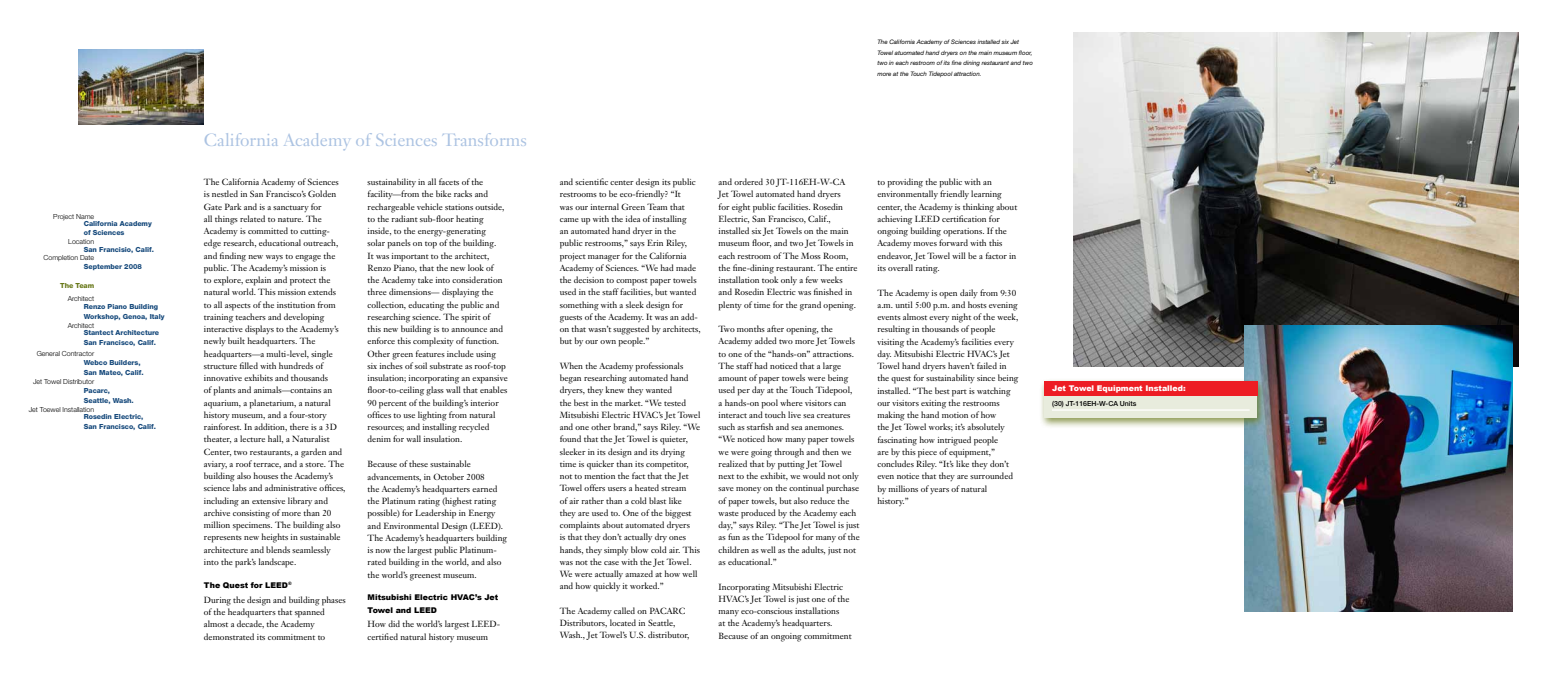
<style>
.page{position:relative;width:1544px;height:693px;background:#fff}
.page>*{position:absolute;margin:0;border:0;box-sizing:border-box;transform-origin:0 0}
.t1{font:17.5px "Janson Text";color:#acc3e2}
.t2{font:8.75px/12.2px "Janson Text";color:#000}
.t3{font:900 7.88px/12.2px "Arial";color:#000}
.t4{font:900 7.88px "Arial";color:#fff}
.t5{font:800 7px/9.6px "Helvetica Neue";letter-spacing:-.005em;color:#174a7c}
.t6{font:300 7px "Helvetica Neue";color:#000}
.t7{font:500 7px "Helvetica Neue";letter-spacing:-.005em;color:#000}
.t8{font:800 7px "Helvetica Neue";color:#677718}
.t9{font:italic 6.12px/10.5px "Helvetica Neue";color:#000}
</style>
<div class="page">
<img style="left:78px;top:50px;width:125px;height:74px">
<img style="left:1073px;top:33px;width:445px;height:334px">
<img style="left:1244px;top:326px;width:268px;height:285px">
<div style="left:1039px;top:377px;width:226px;height:51px;background:#677718;opacity:.75"></div>
<div style="left:1044px;top:381px;width:212px;height:37px;background:#e8ecdd"></div>
<div style="left:1044px;top:381px;width:213px;height:15px;background:#ed1d24"></div>
<hr style="left:1052px;top:409px;width:197px;height:2px;background:#fff">
<p class="t6" style="left:53px;top:212px;width:42px">Project Name</p>
<p class="t6" style="left:68px;top:237px;width:27px">Location</p>
<p class="t6" style="left:44px;top:253px;width:52px">Completion Date</p>
<p class="t8" style="left:60px;top:281px;width:36px">The Team</p>
<p class="t6" style="left:68px;top:295px;width:28px">Architect</p>
<p class="t6" style="left:68px;top:321px;width:28px">Architect</p>
<p class="t6" style="left:37px;top:349px;width:59px">General Contractor</p>
<p class="t6" style="left:33px;top:377px;width:63px">Jet Towel Distributor</p>
<p class="t6" style="left:29px;top:405px;width:67px">Jet Toewel Installation</p>
<p class="t5" style="left:84px;top:219px;width:70px">California Academy of Sciences</p>
<p class="t5" style="left:84px;top:245px;width:72px">San Francisio, Calif.</p>
<p class="t5" style="left:84px;top:261px;width:60px">September 2008</p>
<p class="t5" style="left:84px;top:302px;width:82px">Renzo Piano Building<br>Workshop, Genoa, Italy</p>
<p class="t5" style="left:84px;top:328px;width:77px">Stantect Architecture<br>San Francisco, Calif.</p>
<p class="t5" style="left:84px;top:358px;width:61px">Webco Builders,<br>San Mateo, Calif.</p>
<p class="t5" style="left:84px;top:386px;width:52px">Pacarc,<br>Seattle, Wash.</p>
<p class="t5" style="left:84px;top:412px;width:74px">Rosedin Electric,<br>San Francisco, Calif.</p>
<h1 class="t1" style="left:204px;top:129px;width:324px">California Academy of Sciences Transforms</h1>
<p class="t2" style="left:204px;top:176px;width:143px">The California Academy of Sciences is nestled in San Francisco’s Golden Gate Park and is a sanctuary for<br>all things related to nature. The Academy is committed to cutting&shy;edge research, educational outreach, and finding new ways to engage the public. The Academy’s mission is<br>to explore, explain and protect the natural world. This mission extends to all aspects of the institution from training teachers and developing interactive displays to the Academy’s newly built headquarters. The headquarters—a multi-level, single structure filled with hundreds of innovative exhibits and thousands<br>of plants and animals—contains an aquarium, a planetarium, a natural history museum, and a four-story rainforest. In addition, there is a 3D theater, a lecture hall, a Naturalist Center, two restaurants, a garden and aviary, a roof terrace, and a store. The building also houses the Academy’s science labs and administrative offices, including an extensive library and archive consisting of more than 20 million specimens. The building also represents new heights in sustainable architecture and blends seamlessly into the park’s landscape.</p>
<p class="t3" style="left:204px;top:579px;width:89px">The Quest for LEED<sup>®</sup></p>
<p class="t2" style="left:204px;top:594px;width:143px">During the design and building phases of the headquarters that spanned almost a decade, the Academy demonstrated its commitment to</p>
<p class="t2" style="left:368px;top:176px;width:142px">sustainability in all facets of the facility—from the bike racks and rechargeable vehicle stations outside, to the radiant sub-floor heating inside, to the energy-generating<br>solar panels on top of the building.<br>It was important to the architect, Renzo Piano, that the new look of<br>the Academy take into consideration three dimensions— displaying the collection, educating the public and researching science. The spirit of<br>this new building is to announce and enforce this complexity of function.<br>Other green features include using<br>six inches of soil substrate as roof-top insulation; incorporating an expansive floor-to-ceiling glass wall that enables 90 percent of the building’s interior offices to use lighting from natural resources; and installing recycled denim for wall insulation.</p>
<p class="t2" style="left:368px;top:458px;width:141px">Because of these sustainable advancements, in October 2008<br>the Academy’s headquarters earned the Platinum rating (highest rating possible) for Leadership in Energy and Environmental Design (LEED).<br>The Academy’s headquarters building is now the largest public Platinum&shy;rated building in the world, and also the world’s greenest museum.</p>
<p class="t3" style="left:368px;top:591px;width:132px">Mitsubishi Electric HVAC’s Jet<br>Towel and LEED</p>
<p class="t2" style="left:368px;top:618px;width:134px">How did the world’s largest LEED&shy;certified natural history museum</p>
<p class="t9" style="left:877px;top:37px;width:157px">The California Academy of Sciences installed six Jet Towel atuomated hand dryers on the main museum floor, two in each restroom of its fine dining restaurant and two more at the Touch Tidepool attraction.</p>
<p class="t2" style="left:560px;top:176px;width:142px">and scientific center design its public restrooms to be eco-friendly? “It<br>was our internal Green Team that came up with the idea of installing<br>an automated hand dryer in the public restrooms,” says Erin Riley, project manager for the California Academy of Sciences. “We had made the decision to compost paper towels used in the staff facilities, but wanted something with a sleek design for guests of the Academy. It was an add&shy;on that wasn’t suggested by architects, but by our own people.”</p>
<p class="t2" style="left:560px;top:360px;width:142px">When the Academy professionals began researching automated hand dryers, they knew they wanted<br>the best in the market. “We tested Mitsubishi Electric HVAC’s Jet Towel and one other brand,” says Riley. “We found that the Jet Towel is quieter, sleeker in its design and its drying time is quicker than its competitor, not to mention the fact that the Jet Towel offers users a heated stream<br>of air rather than a cold blast like<br>they are used to. One of the biggest complaints about automated dryers<br>is that they don’t actually dry ones hands, they simply blow cold air. This was not the case with the Jet Towel.<br>We were actually amazed at how well and how quickly it worked.”</p>
<p class="t2" style="left:560px;top:605px;width:131px">The Academy called on PACARC<br>Distributors, located in Seattle,<br>Wash., Jet Towel’s U.S. distributor,</p>
<p class="t2" style="left:718px;top:176px;width:141px">and ordered 30 JT-116EH-W-CA<br>Jet Towel automated hand dryers<br>for eight public facilities. Rosedin Electric, San Francisco, Calif., installed six Jet Towels on the main museum floor, and two Jet Towels in each restroom of The Moss Room, the fine-dining restaurant. The entire installation took only a few weeks and Rosedin Electric was finished in plenty of time for the grand opening.</p>
<p class="t2" style="left:718px;top:323px;width:143px">Two months after opening, the Academy added two more Jet Towels to one of the “hands-on” attractions.<br>The staff had noticed that a large amount of paper towels were being used per day at the Touch Tidepool,<br>a hands-on pool where visitors can interact and touch live sea creatures such as starfish and sea anemones. “We noticed how many paper towels we were going through and then we realized that by putting Jet Towel next to the exhibit, we would not only save money on the continual purchase of paper towels, but also reduce the waste produced by the Academy each day,” says Riley. “The Jet Towel is just as fun as the Tidepool for many of the children as well as the adults, just not as educational.”</p>
<p class="t2" style="left:718px;top:580px;width:135px">Incorporating Mitsubishi Electric HVAC’s Jet Towel is just one of the many eco-conscious installations<br>at the Academy’s headquarters.<br>Because of an ongoing commitment</p>
<p class="t2" style="left:877px;top:176px;width:141px">to providing the public with an environmentally friendly learning center, the Academy is thinking about achieving LEED certification for ongoing building operations. If the Academy moves forward with this endeavor, Jet Towel will be a factor in its overall rating.</p>
<p class="t2" style="left:877px;top:286px;width:142px">The Academy is open daily from 9:30 a.m. until 5:00 p.m. and hosts evening events almost every night of the week, resulting in thousands of people visiting the Academy’s facilities every day. Mitsubishi Electric HVAC’s Jet Towel hand dryers haven’t failed in the quest for sustainability since being installed. “The best part is watching our visitors exiting the restrooms making the hand motion of how<br>the Jet Towel works; it’s absolutely fascinating how intrigued people<br>are by this piece of equipment,” concludes Riley. “It’s like they don’t even notice that they are surrounded by millions of years of natural history.”</p>
<p class="t4" style="left:1052px;top:382px;width:135px">Jet Towel Equipment Installed:</p>
<p class="t7" style="left:1052px;top:399px;width:86px">(30) JT-116EH-W-CA Units</p>
</div>
